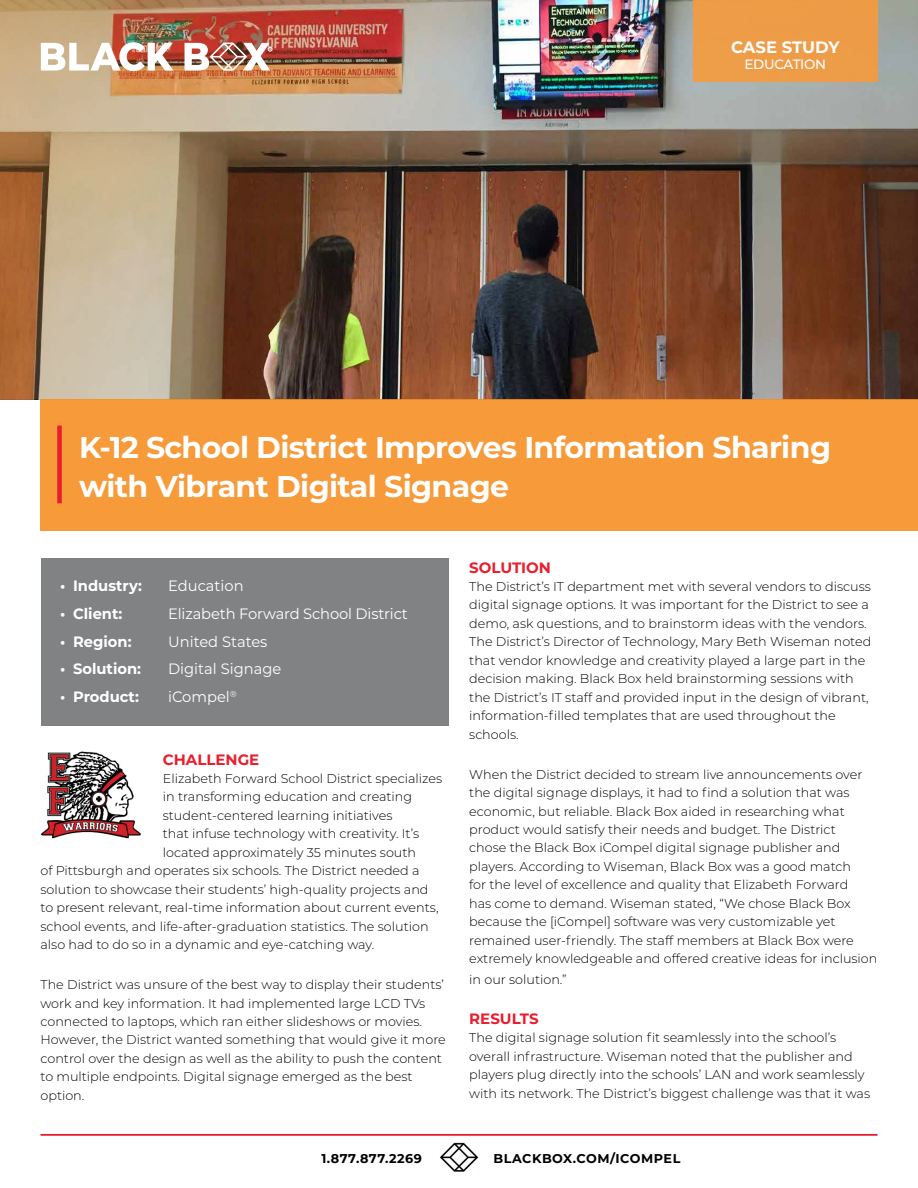
<style>
.page{position:relative;width:918px;height:1188px;background:#fff}
.page>*{position:absolute;margin:0;border:0;box-sizing:border-box;transform-origin:0 0}
.t1{font:700 30px/39px "Montserrat";letter-spacing:-.02em;color:#fff}
.t2{font:700 16.5px "Montserrat";letter-spacing:-.01em;color:#fff}
.t3{font:15px "Montserrat";color:#fff}
.t4{font:700 15px "Montserrat";color:#fff}
.t5{font:700 15px "Montserrat";color:#e91d2d}
.t6{font:500 13.5px "Montserrat";letter-spacing:-.025em;color:#fff}
.t7{font:300 12.75px/18.5px "Montserrat";color:#000}
.t8{font:700 12.75px "Montserrat";letter-spacing:.04em;color:#000}
.t9{font:700 12.75px "Montserrat";letter-spacing:.04em;color:#000101}
</style>
<div class="page">
<hr style="left:40px;top:1134px;width:838px;height:2px;background:#e91d2d">
<img style="left:439px;top:1142px;width:40px;height:30px">
<div style="left:40px;top:399px;width:878px;height:131px;background:#f79a39"></div>
<img style="left:0;top:0;width:918px;height:399px">
<div style="left:57px;top:426px;width:5px;height:77px;background:#e91d2d"></div>
<div style="left:41px;top:558px;width:408px;height:167px;background:#808284"></div>
<svg style="left:41px;top:42px;width:132px;height:29px"></svg>
<img style="left:185px;top:43px;width:87px;height:28px">
<img style="left:41px;top:751px;width:100px;height:88px">
<p class="t2" style="left:731px;top:35px;width:110px">CASE STUDY</p>
<p class="t6" style="left:745px;top:55px;width:83px">EDUCATION</p>
<h1 class="t1" style="left:79px;top:426px;width:754px">K-12 School District Improves Information Sharing with Vibrant Digital Signage</h1>
<p class="t4" style="left:60px;top:575px;width:83px">• Industry:</p>
<p class="t3" style="left:168px;top:576px;width:77px">Education</p>
<p class="t4" style="left:60px;top:603px;width:64px">• Client:</p>
<p class="t3" style="left:168px;top:603px;width:241px">Elizabeth Forward School District</p>
<p class="t4" style="left:60px;top:630px;width:73px">• Region:</p>
<p class="t3" style="left:168px;top:631px;width:101px">United States</p>
<p class="t4" style="left:60px;top:658px;width:82px">• Solution:</p>
<p class="t3" style="left:168px;top:659px;width:115px">Digital Signage</p>
<p class="t4" style="left:60px;top:686px;width:80px">• Product:</p>
<p class="t3" style="left:168px;top:686px;width:70px">iCompel<sup>®</sup></p>
<p class="t5" style="left:163px;top:748px;width:98px">CHALLENGE</p>
<p class="t7" style="left:163px;top:769px;width:281px">Elizabeth Forward School District specializes</p>
<p class="t7" style="left:163px;top:787px;width:251px">in transforming education and creating</p>
<p class="t7" style="left:163px;top:806px;width:231px">student-centered learning initiatives</p>
<p class="t7" style="left:163px;top:824px;width:258px">that infuse technology with creativity. It’s</p>
<p class="t7" style="left:163px;top:843px;width:255px">located approximately 35 minutes south</p>
<p class="t7" style="left:41px;top:861px;width:381px">of Pittsburgh and operates six schools. The District needed a</p>
<p class="t7" style="left:41px;top:880px;width:390px">solution to showcase their students’ high-quality projects and</p>
<p class="t7" style="left:41px;top:898px;width:400px">to present relevant, real-time information about current events,</p>
<p class="t7" style="left:41px;top:916px;width:390px">school events, and life-after-graduation statistics. The solution</p>
<p class="t7" style="left:41px;top:935px;width:335px">also had to do so in a dynamic and eye-catching way.</p>
<p class="t7" style="left:41px;top:975px;width:407px">The District was unsure of the best way to display their students’ work and key information. It had implemented large LCD TVs connected to laptops, which ran either slideshows or movies.<br>However, the District wanted something that would give it more control over the design as well as the ability to push the content to multiple endpoints. Digital signage emerged as the best option.</p>
<p class="t5" style="left:469px;top:556px;width:83px">SOLUTION</p>
<p class="t7" style="left:469px;top:577px;width:404px">The District’s IT department met with several vendors to discuss digital signage options. It was important for the District to see a demo, ask questions, and to brainstorm ideas with the vendors.<br>The District’s Director of Technology, Mary Beth Wiseman noted that vendor knowledge and creativity played a large part in the decision making. Black Box held brainstorming sessions with the District’s IT staff and provided input in the design of vibrant, information-filled templates that are used throughout the schools.</p>
<p class="t7" style="left:469px;top:765px;width:410px">When the District decided to stream live announcements over the digital signage displays, it had to find a solution that was economic, but reliable. Black Box aided in researching what product would satisfy their needs and budget. The District<br>chose the Black Box iCompel digital signage publisher and players. According to Wiseman, Black Box was a good match<br>for the level of excellence and quality that Elizabeth Forward<br>has come to demand. Wiseman stated, “We chose Black Box because the [iCompel] software was very customizable yet remained user-friendly. The staff members at Black Box were extremely knowledgeable and offered creative ideas for inclusion</p>
<p class="t7" style="left:469px;top:970px;width:99px">in our solution.”</p>
<p class="t5" style="left:469px;top:1008px;width:71px">RESULTS</p>
<p class="t7" style="left:469px;top:1028px;width:402px">The digital signage solution fit seamlessly into the school’s overall infrastructure. Wiseman noted that the publisher and players plug directly into the schools’ LAN and work seamlessly with its network. The District’s biggest challenge was that it was</p>
<p class="t9" style="left:321px;top:1149px;width:102px">1.877.877.2269</p>
<p class="t8" style="left:494px;top:1149px;width:188px">BLACKBOX.COM/ICOMPEL</p>
</div>
